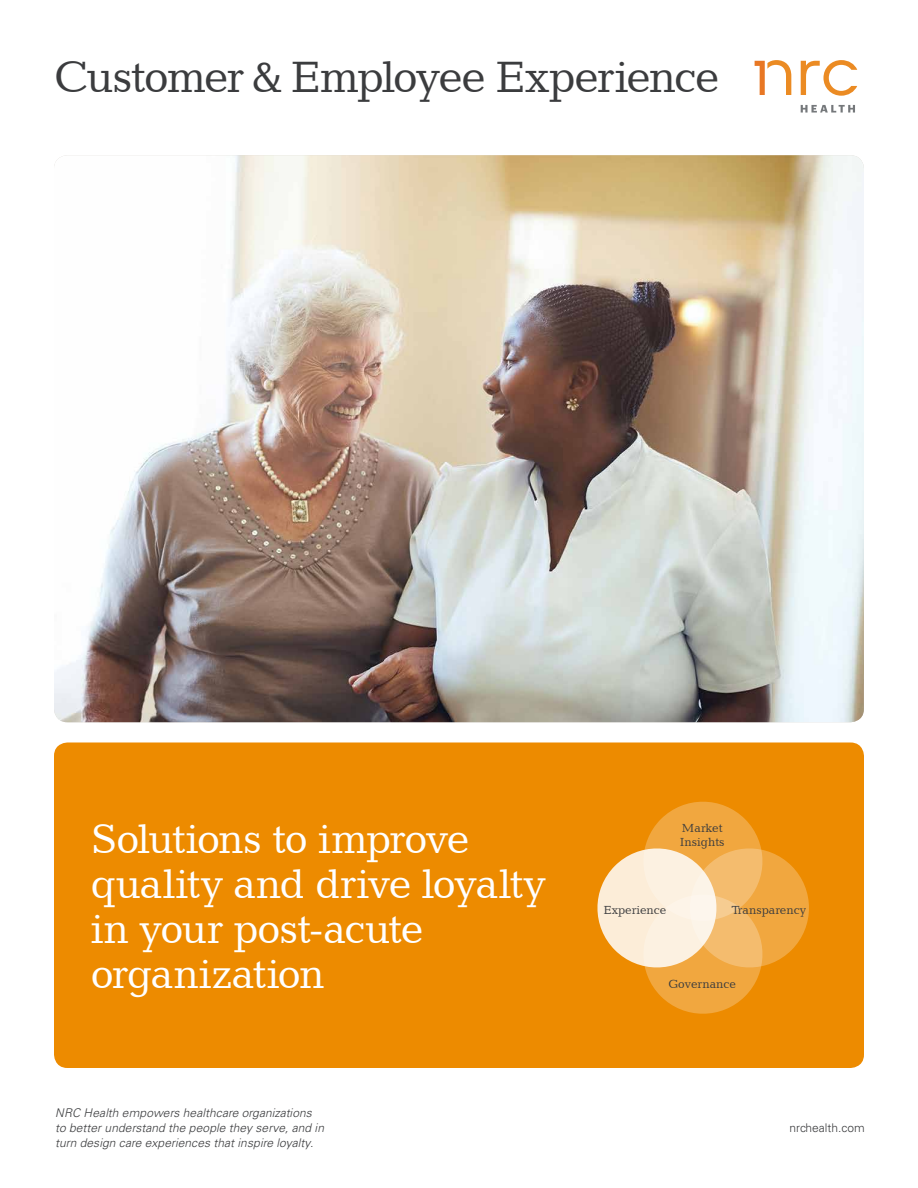
<style>
.page{position:relative;width:918px;height:1188px;background:#fff}
.page>*{position:absolute;margin:0;border:0;box-sizing:border-box;transform-origin:0 0}
.t1{font:45px "Candida BT";letter-spacing:-.035em;color:#3b3c3e}
.t2{font:42px/45px "Candida BT";letter-spacing:-.03em;color:#fff}
.t3{font:italic 300 12px/15px "Univers LT Std";letter-spacing:.01em;color:#3b3c3e}
.t4{font:12px/14.4px "Candida BT";color:#3b3c3e}
.t5{font:300 12px "Univers LT Std";color:#3b3c3e}
</style>
<div class="page">
<svg style="left:801px;top:105px;width:54px;height:8px"></svg>
<svg style="left:801px;top:60px;width:56px;height:36px"></svg>
<svg style="left:755px;top:60px;width:36px;height:35px"></svg>
<div style="left:54px;top:742px;width:810px;height:326px;background:#ed8b00;border-radius:14px"></div>
<svg style="left:597px;top:802px;width:212px;height:212px"></svg>
<img style="left:54px;top:155px;width:810px;height:567px">
<h1 class="t1" style="left:54px;top:49px;width:667px">Customer &amp; Employee Experience</h1>
<h2 class="t2" style="left:91px;top:816px;width:457px">Solutions to improve quality and drive loyalty in your post-acute organization</h2>
<p class="t3" style="left:55px;top:1106px;width:270px">NRC Health empowers healthcare organizations to better understand the people they serve, and in turn design care experiences that inspire loyalty.</p>
<p class="t4" style="left:680px;top:820px;width:46px">Market<br>Insights</p>
<p class="t4" style="left:603px;top:902px;width:64px">Experience</p>
<p class="t4" style="left:732px;top:902px;width:76px">Transparency</p>
<p class="t4" style="left:669px;top:976px;width:69px">Governance</p>
<p class="t5" style="left:790px;top:1121px;width:77px">nrchealth.com</p>
</div>
